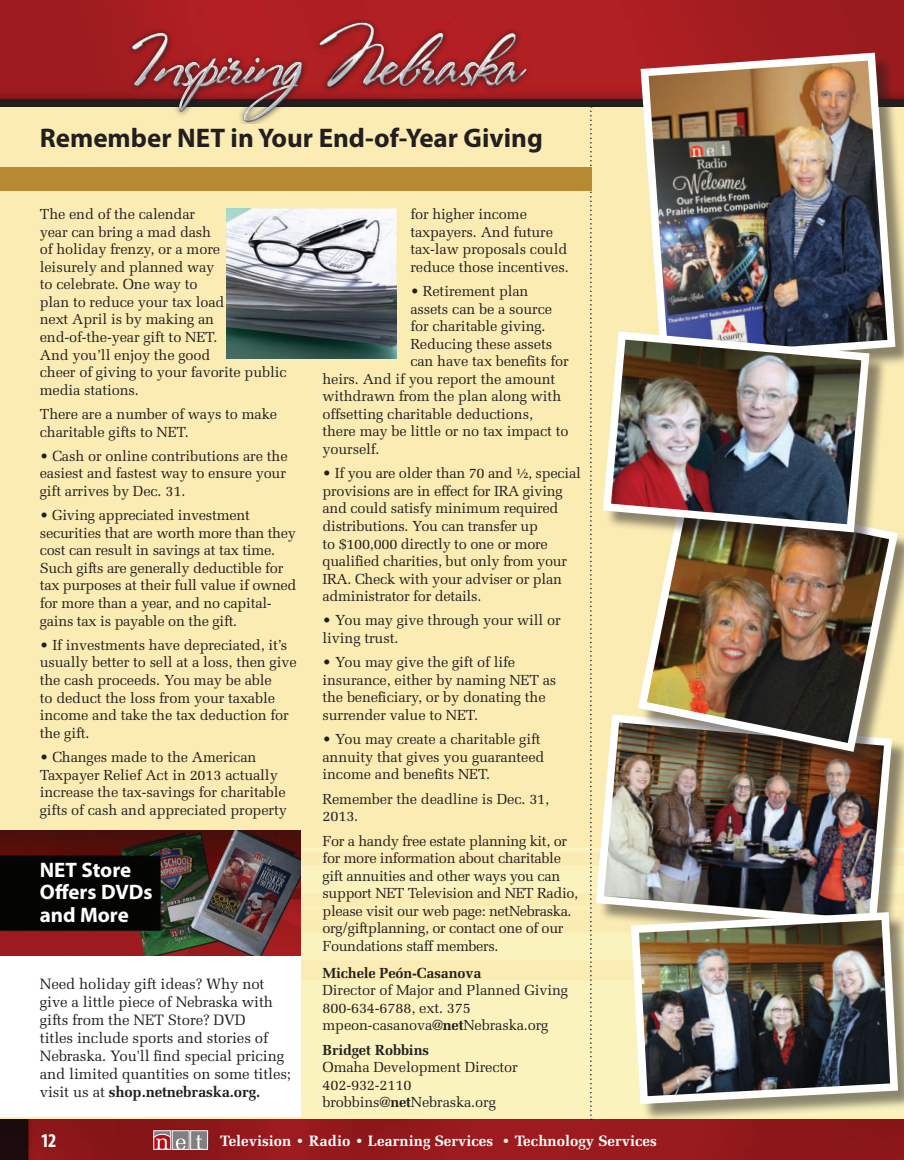
<style>
.page{position:relative;width:904px;height:1160px;background:#fff}
.page>*{position:absolute;margin:0;border:0;box-sizing:border-box;transform-origin:0 0}
.t1{font:700 27px "Myriad Pro";color:#231f20}
.t2{font:700 21px/22.5px "Myriad Pro";color:#fff}
.t3{font:700 condensed 19.5px "Myriad Pro";color:#fff}
.t4{font:15px/18px "Melior LT Std";letter-spacing:-.01em;color:#231f20}
.t5{font:700 15px "Melior LT Std";color:#fff}
.t6{font:14.55px/17.5px "Melior LT Std";letter-spacing:-.01em;color:#231f20}
.t7{font:700 14.55px "Melior LT Std";letter-spacing:-.01em;color:#231f20}
.s1{font-weight:700}
</style>
<div class="page">
<img style="left:1px;top:107px;width:902px;height:1012px">
<img style="left:1px;top:1119px;width:902px;height:40px">
<img style="left:1px;top:1px;width:902px;height:98px">
<div style="left:153px;top:1129px;width:55px;height:20px;background:#d1baba"></div>
<div style="left:172px;top:1130px;width:17px;height:19px;background:#808083"></div>
<div style="left:190px;top:1130px;width:17px;height:19px;background:#808083"></div>
<svg style="left:196px;top:1135px;width:6px;height:12px"></svg>
<div style="left:190px;top:1130px;width:18px;height:19px;border:1px solid #fff"></div>
<svg style="left:153px;top:1129px;width:32px;height:20px"></svg>
<div style="left:0;top:838px;width:301px;height:278px;background:#fff"></div>
<img style="left:1px;top:830px;width:300px;height:125px">
<img style="left:226px;top:208px;width:170px;height:151px">
<svg style="left:590px;top:107px;width:1px;height:1013px"></svg>
<div style="left:0;top:99px;width:903px;height:8px;background:#231f20"></div>
<img style="left:109px;top:19px;width:424px;height:104px">
<div style="left:0;top:167px;width:591px;height:24px;background:#b68a33"></div>
<div style="left:643px;top:55px;width:260px;height:327px;background:#231f20;opacity:.51"></div>
<img style="left:636px;top:49px;width:262px;height:318px">
<div style="left:598px;top:717px;width:305px;height:228px;background:#231f20;opacity:.51"></div>
<img style="left:591px;top:710px;width:304px;height:221px">
<div style="left:633px;top:915px;width:270px;height:207px;background:#231f20;opacity:.51"></div>
<img style="left:627px;top:908px;width:274px;height:200px">
<div style="left:640px;top:492px;width:263px;height:278px;background:#231f20;opacity:.51"></div>
<img style="left:633px;top:485px;width:269px;height:271px">
<div style="left:605px;top:334px;width:282px;height:216px;background:#231f20;opacity:.51"></div>
<img style="left:598px;top:327px;width:275px;height:209px">
<hr style="left:0;top:0;width:1px;height:1160px;background:#ee1d23">
<hr style="left:0;top:0;width:903px;height:1px;background:#ee1d23">
<hr style="left:903px;top:0;width:1px;height:1160px;background:#ee1d23">
<hr style="left:0;top:1159px;width:903px;height:1px;background:#ee1d23">
<img style="left:0;top:106px;width:173px;height:1px">
<img style="left:196px;top:106px;width:43px;height:1px">
<img style="left:287px;top:106px;width:355px;height:1px">
<img style="left:641px;top:724px;width:75px;height:18px">
<img style="left:715px;top:742px;width:159px;height:28px">
<svg style="left:603px;top:895px;width:13px;height:2px"></svg>
<img style="left:616px;top:896px;width:211px;height:19px">
<svg style="left:877px;top:99px;width:26px;height:8px"></svg>
<h1 class="t1" style="left:40px;top:120px;width:504px">Remember NET in Your End-of-Year Giving</h1>
<p class="t6" style="left:40px;top:205px;width:248px">The end of the calendar<br>year can bring a mad dash<br>of holiday frenzy, or a more<br>leisurely and planned way<br>to celebrate. One way to<br>plan to reduce your tax load<br>next April is by making an end-of-the-year gift to NET.<br>And you’ll enjoy the good<br>cheer of giving to your favorite public media stations.</p>
<p class="t6" style="left:40px;top:405px;width:238px">There are a number of ways to make charitable gifts to NET.</p>
<p class="t6" style="left:40px;top:447px;width:249px;text-align:justify">• Cash or online contributions are the easiest and fastest way to ensure your gift arrives by Dec. 31.</p>
<p class="t6" style="left:40px;top:506px;width:258px">• Giving appreciated investment securities that are worth more than they cost can result in savings at tax time.<br>Such gifts are generally deductible for tax purposes at their full value if owned for more than a year, and no capital&shy;gains tax is payable on the gift.</p>
<p class="t6" style="left:40px;top:636px;width:258px">• If investments have depreciated, it’s usually better to sell at a loss, then give the cash proceeds. You may be able<br>to deduct the loss from your taxable income and take the tax deduction for the gift.</p>
<p class="t6" style="left:40px;top:748px;width:248px">• Changes made to the American Taxpayer Relief Act in 2013 actually increase the tax-savings for charitable gifts of cash and appreciated property</p>
<h2 class="t2" style="left:40px;top:858px;width:114px">NET Store<br>Offers DVDs and More</h2>
<p class="t4" style="left:40px;top:974px;width:253px">Need holiday gift ideas? Why not give a little piece of Nebraska with gifts from the NET Store? DVD<br>titles include sports and stories of Nebraska. You'll find special pricing and limited quantities on some titles; visit us at <span class="s1">shop.netnebraska.org.</span></p>
<p class="t6" style="left:410px;top:205px;width:160px">for higher income taxpayers. And future tax-law proposals could reduce those incentives.</p>
<p class="t6" style="left:410px;top:282px;width:120px">• Retirement plan</p>
<p class="t6" style="left:410px;top:300px;width:143px">assets can be a source</p>
<p class="t6" style="left:410px;top:317px;width:137px">for charitable giving.</p>
<p class="t6" style="left:410px;top:335px;width:143px">Reducing these assets</p>
<p class="t6" style="left:410px;top:352px;width:160px">can have tax benefits for</p>
<p class="t6" style="left:322px;top:370px;width:234px">heirs. And if you report the amount</p>
<p class="t6" style="left:322px;top:387px;width:240px">withdrawn from the plan along with</p>
<p class="t6" style="left:322px;top:405px;width:212px">offsetting charitable deductions,</p>
<p class="t6" style="left:322px;top:423px;width:247px">there may be little or no tax impact to</p>
<p class="t6" style="left:322px;top:440px;width:59px">yourself.</p>
<p class="t6" style="left:322px;top:464px;width:260px">• If you are older than 70 and ½, special provisions are in effect for IRA giving and could satisfy minimum required distributions. You can transfer up<br>to $100,000 directly to one or more qualified charities, but only from your IRA. Check with your adviser or plan administrator for details.</p>
<p class="t6" style="left:322px;top:612px;width:240px">• You may give through your will or living trust.</p>
<p class="t6" style="left:322px;top:653px;width:235px">• You may give the gift of life insurance, either by naming NET as the beneficiary, or by donating the surrender value to NET.</p>
<p class="t6" style="left:322px;top:730px;width:223px">• You may create a charitable gift annuity that gives you guaranteed income and benefits NET.</p>
<p class="t6" style="left:322px;top:790px;width:228px">Remember the deadline is Dec. 31,<br>2013.</p>
<p class="t6" style="left:322px;top:832px;width:257px">For a handy free estate planning kit, or for more information about charitable gift annuities and other ways you can support NET Television and NET Radio, please visit our web page: netNebraska. org/giftplanning, or contact one of our Foundations staff members.</p>
<p class="t7" style="left:322px;top:964px;width:160px">Michele Peón-Casanova</p>
<p class="t6" style="left:322px;top:981px;width:247px">Director of Major and Planned Giving<br>800-634-6788, ext. 375 mpeon-casanova@<span class="s1">net</span>Nebraska.org</p>
<p class="t7" style="left:322px;top:1040px;width:108px">Bridget Robbins</p>
<p class="t6" style="left:322px;top:1058px;width:197px">Omaha Development Director<br>402-932-2110 brobbins@<span class="s1">net</span>Nebraska.org</p>
<h3 class="t3" style="left:41px;top:1128px;width:17px">12</h3>
<p class="t5" style="left:220px;top:1131px;width:438px">Television • Radio • Learning Services • Technology Services</p>
</div>
